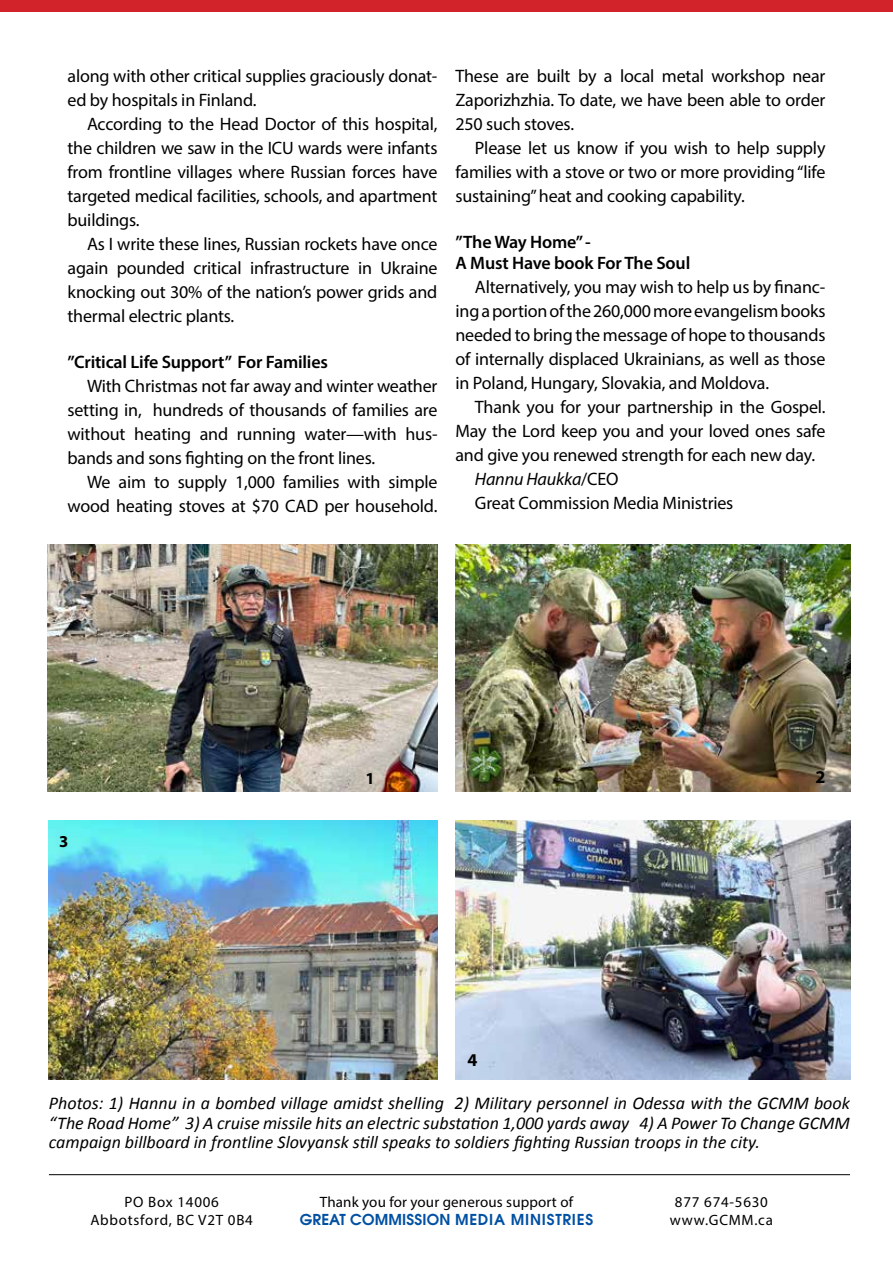
<style>
.page{position:relative;width:893px;height:1263px;background:#fff}
.page>*{position:absolute;margin:0;border:0;box-sizing:border-box;transform-origin:0 0}
.t1{font:18px/24px "Myriad Pro";letter-spacing:-.01em;color:#000;text-align:justify}
.t2{font:italic 18px/19.5px "Calibri";color:#000;text-align:justify}
.t3{font:600 18px/21.6px "Myriad Pro";letter-spacing:-.01em;color:#000}
.t4{font:italic 18px "Myriad Pro";letter-spacing:-.01em;color:#000}
.t5{font:700 18px "Myriad Pro";color:#000}
.t6{font:700 16.65px "Myriad Pro";color:#000}
.t7{font:15px/18px "Myriad Pro";letter-spacing:.05em;color:#000;text-align:center}
.t8{font:15px "Myriad Pro";letter-spacing:.01em;color:#000}
.t9{font:600 15px "Avant Garde";letter-spacing:.03em;color:#0050a3}
.s1{font-style:normal}
</style>
<div class="page">
<div style="left:0;top:0;width:893px;height:12px;background:#d2232a"></div>
<hr style="left:49px;top:1174px;width:801px;height:1px;background:#000">
<img style="left:47px;top:545px;width:390px;height:246px">
<img style="left:455px;top:545px;width:395px;height:246px">
<img style="left:455px;top:820px;width:395px;height:259px">
<img style="left:49px;top:820px;width:389px;height:259px">
<p class="t1" style="left:68px;top:64px;width:371px">along with other critical supplies graciously donat&shy;ed by hospitals in Finland.</p>
<p class="t1" style="left:68px;top:112px;width:371px;text-indent:19px">According to the Head Doctor of this hospital, the children we saw in the ICU wards were infants from frontline villages where Russian forces have targeted medical facilities, schools, and apartment buildings.</p>
<p class="t1" style="left:68px;top:232px;width:371px;text-indent:19px">As I write these lines, Russian rockets have once again pounded critical infrastructure in Ukraine knocking out 30% of the nation’s power grids and thermal electric plants.</p>
<p class="t3" style="left:68px;top:350px;width:262px">”Critical Life Support” For Families</p>
<p class="t1" style="left:68px;top:373px;width:371px;text-indent:19px">With Christmas not far away and winter weather setting in, hundreds of thousands of families are without heating and running water—with hus&shy;bands and sons fighting on the front lines.</p>
<p class="t1" style="left:68px;top:469px;width:371px;text-align:right">We aim to supply 1,000 families with simple wood heating stoves at $70 CAD per household.</p>
<p class="t1" style="left:455px;top:64px;width:371px">These are built by a local metal workshop near Zaporizhzhia. To date, we have been able to order 250 such stoves.</p>
<p class="t1" style="left:455px;top:136px;width:371px;text-indent:19px">Please let us know if you wish to help supply families with a stove or two or more providing “life sustaining” heat and cooking capability.</p>
<p class="t3" style="left:455px;top:230px;width:236px">”The Way Home” -<br>A Must Have book For The Soul</p>
<p class="t1" style="left:455px;top:275px;width:372px;text-indent:19px">Alternatively, you may wish to help us by financ&shy;ing a portion of the 260,000 more evangelism books needed to bring the message of hope to thousands of internally displaced Ukrainians, as well as those in Poland, Hungary, Slovakia, and Moldova.</p>
<p class="t1" style="left:475px;top:395px;width:352px">Thank you for your partnership in the Gospel.</p>
<p class="t1" style="left:455px;top:419px;width:371px">May the Lord keep you and your loved ones safe</p>
<p class="t1" style="left:455px;top:443px;width:361px">and give you renewed strength for each new day.</p>
<p class="t4" style="left:475px;top:468px;width:145px">Hannu Haukka<span class="s1">/CEO</span></p>
<p class="t1" style="left:475px;top:491px;width:260px">Great Commission Media Ministries</p>
<p class="t6" style="left:59px;top:830px;width:11px">3</p>
<p class="t6" style="left:365px;top:767px;width:11px">1</p>
<p class="t5" style="left:815px;top:765px;width:11px">2</p>
<p class="t5" style="left:467px;top:1048px;width:11px">4</p>
<p class="t2" style="left:49px;top:1093px;width:803px">Photos: 1) Hannu in a bombed village amidst shelling 2) Military personnel in Odessa with the GCMM book “The Road Home” 3) A cruise missile hits an electric substation 1,000 yards away 4) A Power To Change GCMM campaign billboard in frontline Slovyansk still speaks to soldiers fighting Russian troops in the city.</p>
<p class="t8" style="left:320px;top:1192px;width:255px">Thank you for your generous support of</p>
<p class="t9" style="left:300px;top:1209px;width:295px">GREAT COMMISSION MEDIA MINISTRIES</p>
<p class="t7" style="left:90px;top:1193px;width:164px">PO Box 14006<br>Abbotsford, BC V2T 0B4</p>
<p class="t7" style="left:670px;top:1193px;width:105px">877 674-5630 www.GCMM.ca</p>
</div>
